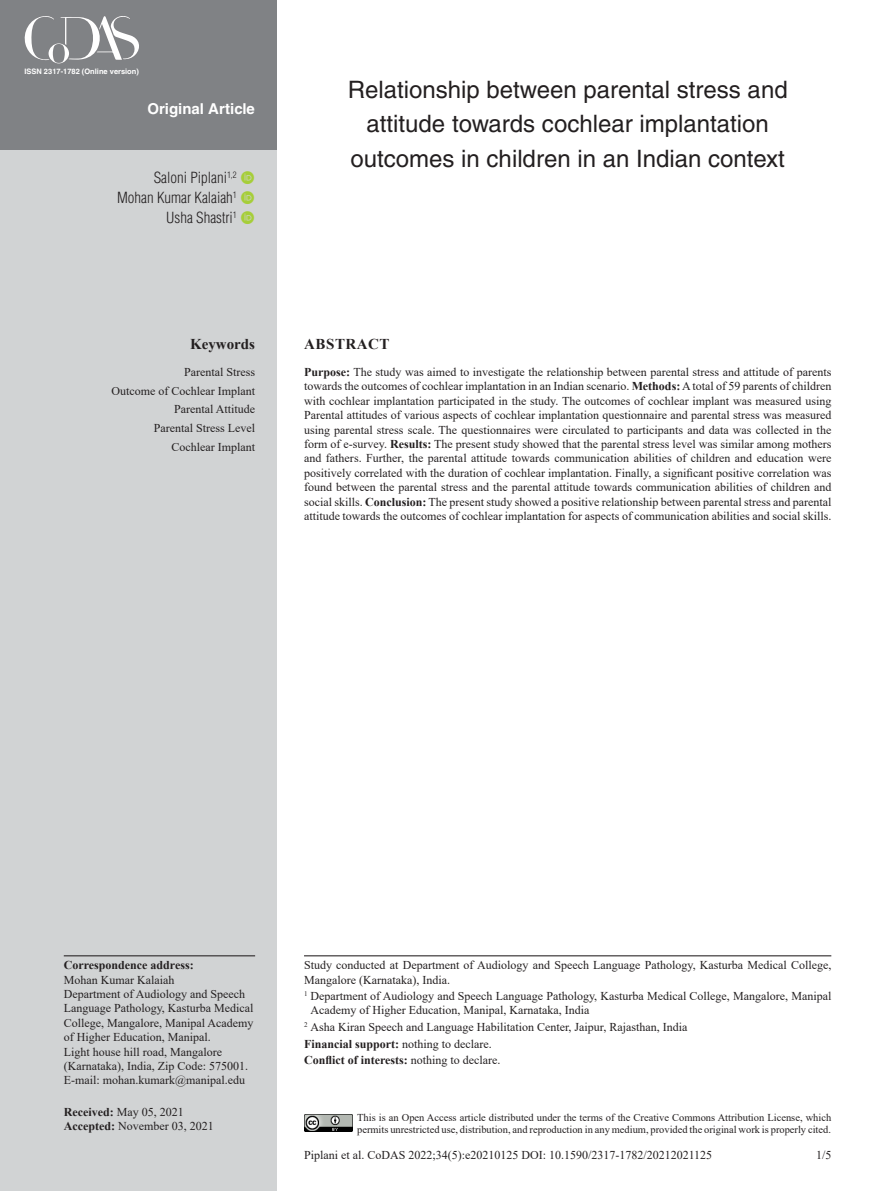
<style>
.page{position:relative;width:893px;height:1191px;background:#fff}
.page>*{position:absolute;margin:0;border:0;box-sizing:border-box;transform-origin:0 0}
.ArticleTitle{font:24px/34.5px "Helvetica";color:#231f20;text-align:center}
.Authors{font:300 condensed 15px "Helvetica";color:#231f20}
.t1{font:700 15px "Helvetica";color:#fff}
.KeywordsTitle{font:700 15px "Times New Roman";color:#231f20}
.AbstractTitle{font:700 15px "Times New Roman";letter-spacing:.035em;color:#231f20}
.Abstract{font:12px/14.4px "Times New Roman";color:#231f20;text-align:justify}
.Correspondence{font:12px/14.4px "Times New Roman";color:#231f20}
.Affiliations{font:12px/14.4px "Times New Roman";color:#231f20}
.fnArticleOther{font:12px/14.4px "Times New Roman";color:#231f20}
.Keywords{font:12px "Times New Roman";color:#231f20}
.History{font:12px/14.4px "Times New Roman";color:#231f20}
.fnConflict{font:700 12px "Times New Roman";color:#231f20}
.fnSupported-by{font:700 12px "Times New Roman";color:#231f20}
.pubNameFooter{font:10.5px/12.6px "Times New Roman";color:#231f20}
.t2{font:700 7.5px "Helvetica";color:#fff}
.s1{font-weight:700}
.s2{font-weight:400}
</style>
<div class="page">
<div style="left:0;top:149px;width:276px;height:1042px;background:#d1d3d4"></div>
<div style="left:0;top:0;width:276px;height:149px;background:#808285"></div>
<img style="left:304px;top:1114px;width:48px;height:17px">
<svg style="left:24px;top:16px;width:115px;height:48px"></svg>
<hr style="left:64px;top:955px;width:191px;height:1px;background:#231f20">
<hr style="left:304px;top:955px;width:527px;height:1px;background:#231f20">
<p class="t2" style="left:24px;top:66px;width:116px">ISSN 2317-1782 (Online version)</p>
<p class="t1" style="left:147px;top:100px;width:109px">Original Article</p>
<p class="Authors" style="left:154px;top:168px;width:84px">Saloni Piplani<sup>1,2</sup></p>
<p class="Authors" style="left:117px;top:188px;width:121px">Mohan Kumar Kalaiah<sup>1</sup></p>
<p class="Authors" style="left:166px;top:208px;width:72px">Usha Shastri<sup>1</sup></p>
<p class="KeywordsTitle" style="left:190px;top:333px;width:66px">Keywords</p>
<p class="Keywords" style="left:184px;top:363px;width:72px">Parental Stress</p>
<p class="Keywords" style="left:111px;top:382px;width:145px">Outcome of Cochlear Implant</p>
<p class="Keywords" style="left:174px;top:401px;width:82px">Parental Attitude</p>
<p class="Keywords" style="left:154px;top:419px;width:103px">Parental Stress Level</p>
<p class="Keywords" style="left:171px;top:438px;width:85px">Cochlear Implant</p>
<p class="ArticleTitle" style="left:348px;top:72px;width:441px">Relationship between parental stress and attitude towards cochlear implantation outcomes in children in an Indian context</p>
<p class="AbstractTitle" style="left:304px;top:333px;width:87px">ABSTRACT</p>
<p class="Abstract" style="left:304px;top:364px;width:529px"><span class="s1">Purpose:</span> The study was aimed to investigate the relationship between parental stress and attitude of parents towards the outcomes of cochlear implantation in an Indian scenario. <span class="s1">Methods:</span> A total of 59 parents of children with cochlear implantation participated in the study. The outcomes of cochlear implant was measured using Parental attitudes of various aspects of cochlear implantation questionnaire and parental stress was measured using parental stress scale. The questionnaires were circulated to participants and data was collected in the form of e-survey. <span class="s1">Results:</span> The present study showed that the parental stress level was similar among mothers and fathers. Further, the parental attitude towards communication abilities of children and education were positively correlated with the duration of cochlear implantation. Finally, a significant positive correlation was found between the parental stress and the parental attitude towards communication abilities of children and social skills. <span class="s1">Conclusion:</span> The present study showed a positive relationship between parental stress and parental attitude towards the outcomes of cochlear implantation for aspects of communication abilities and social skills.</p>
<p class="Correspondence" style="left:64px;top:957px;width:191px"><span class="s1">Correspondence address:<br></span>Mohan Kumar Kalaiah<br>Department of Audiology and Speech Language Pathology, Kasturba Medical College, Mangalore, Manipal Academy of Higher Education, Manipal.<br>Light house hill road, Mangalore (Karnataka), India, Zip Code: 575001.<br>E-mail: mohan.kumark@manipal.edu</p>
<p class="History" style="left:64px;top:1104px;width:151px"><span class="s1">Received:</span> May 05, 2021<br><span class="s1">Accepted:</span> November 03, 2021</p>
<p class="fnArticleOther" style="left:304px;top:957px;width:529px">Study conducted at Department of Audiology and Speech Language Pathology, Kasturba Medical College,<br>Mangalore (Karnataka), India.</p>
<p class="Affiliations" style="left:310px;top:988px;width:522px;text-indent:-6px"><sup>1</sup> Department of Audiology and Speech Language Pathology, Kasturba Medical College, Mangalore, Manipal<br>Academy of Higher Education, Manipal, Karnataka, India</p>
<p class="Affiliations" style="left:304px;top:1019px;width:385px"><sup>2</sup> Asha Kiran Speech and Language Habilitation Center, Jaipur, Rajasthan, India</p>
<p class="fnSupported-by" style="left:304px;top:1034px;width:189px">Financial support: <span class="s2">nothing to declare.</span></p>
<p class="fnConflict" style="left:304px;top:1051px;width:198px">Conflict of interests: <span class="s2">nothing to declare.</span></p>
<p class="pubNameFooter" style="left:357px;top:1110px;width:476px">This is an Open Access article distributed under the terms of the Creative Commons Attribution License, which permits unrestricted use, distribution, and reproduction in any medium, provided the original work is properly cited.</p>
<p class="Abstract" style="left:304px;top:1147px;width:410px">Piplani et al. CoDAS 2022;34(5):e20210125 DOI: 10.1590/2317-1782/20212021125</p>
<p class="Abstract" style="left:816px;top:1147px;width:17px">1/5</p>
</div>
